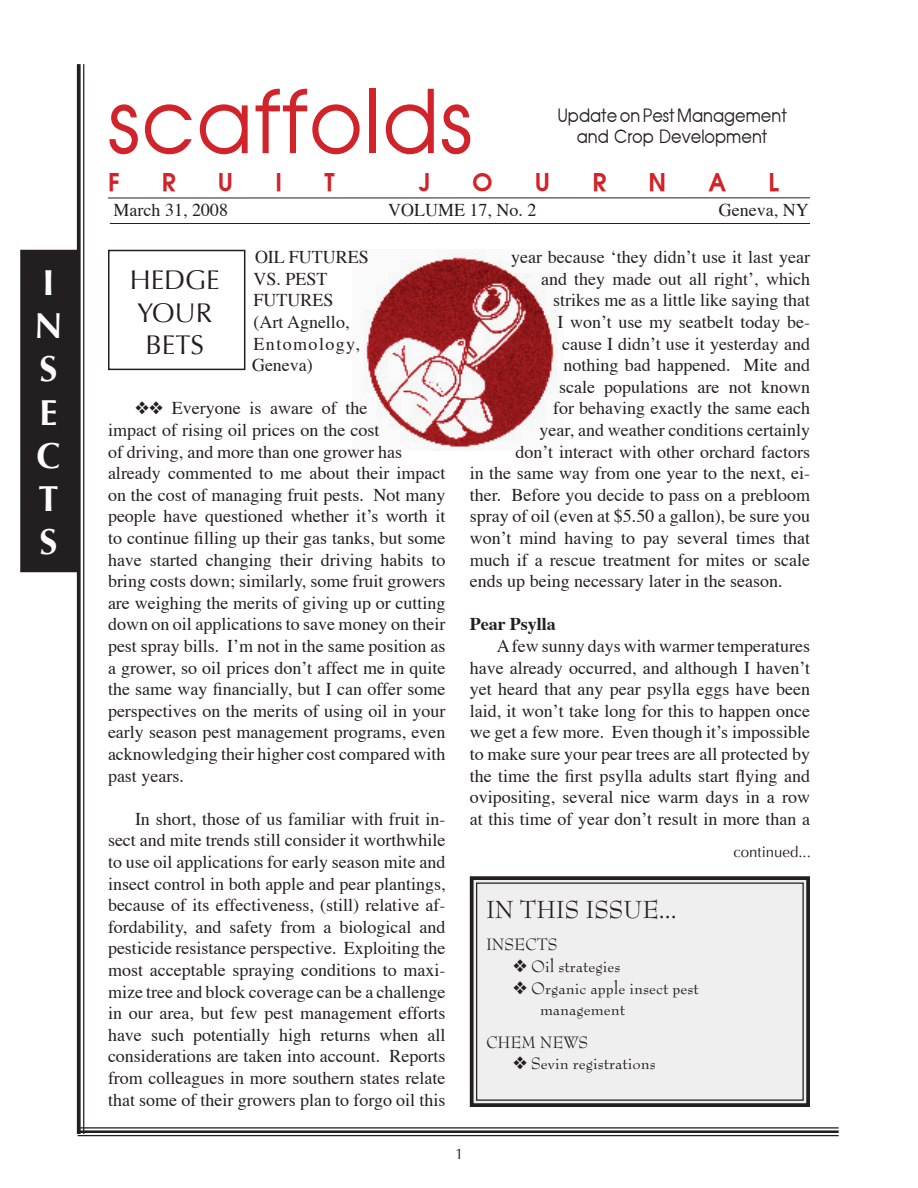
<style>
.page{position:relative;width:918px;height:1188px;background:#fff}
.page>*{position:absolute;margin:0;border:0;box-sizing:border-box;transform-origin:0 0}
.t1{font:87px "Avian";letter-spacing:.015em;color:#d1232a;scale:.95 1}
.t2{font:700 36px/43.2px "Optima";color:#fff}
.t3{font:27px "Bernhard Modern Std";color:#231f20}
.t4{font:27px/32.4px "Optima";color:#231f20;text-align:center}
.t5{font:700 24px "Avian";color:#d1232a}
.t6{font:18px/21.6px "Times";color:#231f20;text-align:justify}
.t7{font:18px/21.6px "Bernhard Modern Std";color:#231f20}
.t8{font:18px/21.6px "Avian";color:#231f20;text-align:center;scale:.9 1}
.t9{font:700 18px "Times";color:#231f20}
.t10{font:15px "Optima";color:#231f20}
</style>
<div class="page">
<svg style="left:77px;top:64px;width:4px;height:1070px;background:#383536"></svg>
<hr style="left:83px;top:64px;width:1px;height:1070px;background:#231f20">
<hr style="left:110px;top:223px;width:700px;height:1px;background:#231f20">
<hr style="left:78px;top:1127px;width:761px;height:2px;background:#231f20">
<hr style="left:78px;top:1130px;width:761px;height:3px;background:#231f20">
<hr style="left:78px;top:1135px;width:761px;height:1px;background:#231f20">
<hr style="left:108px;top:197px;width:702px;height:1px;background:#231f20">
<img style="left:364px;top:250px;width:194px;height:201px">
<div style="left:469px;top:876px;width:341px;height:231px;background:#efeff0"></div>
<div style="left:476px;top:883px;width:328px;height:218px;border:1px solid #231f20"></div>
<div style="left:108px;top:250px;width:137px;height:120px;border:2px solid #231f20"></div>
<div style="left:22px;top:251px;width:54px;height:320px;background:#231f20"></div>
<div style="left:20px;top:250px;width:58px;height:322px;border:3px solid #231f20"></div>
<h2 class="t2" style="left:34px;top:262px;width:30px">I<br>N<br>S<br>E<br>C<br>T<br>S</h2>
<h1 class="t1" style="left:108px;top:70px;width:385px">scaffolds</h1>
<h3 class="t5" style="left:108px;top:167px;width:13px">F</h3>
<h3 class="t5" style="left:162px;top:167px;width:15px">R</h3>
<h3 class="t5" style="left:218px;top:167px;width:17px">U</h3>
<h3 class="t5" style="left:275px;top:167px;width:8px">I</h3>
<h3 class="t5" style="left:324px;top:167px;width:12px">T</h3>
<h3 class="t5" style="left:419px;top:167px;width:13px">J</h3>
<h3 class="t5" style="left:472px;top:167px;width:22px">O</h3>
<h3 class="t5" style="left:535px;top:167px;width:17px">U</h3>
<h3 class="t5" style="left:592px;top:167px;width:15px">R</h3>
<h3 class="t5" style="left:649px;top:167px;width:19px">N</h3>
<h3 class="t5" style="left:709px;top:167px;width:19px">A</h3>
<h3 class="t5" style="left:769px;top:167px;width:12px">L</h3>
<p class="t8" style="left:557px;top:104px;width:257px">Update on Pest Management and Crop Development</p>
<p class="t6" style="left:114px;top:201px;width:116px">March 31, 2008</p>
<p class="t6" style="left:388px;top:201px;width:150px">VOLUME 17, No. 2</p>
<p class="t6" style="left:719px;top:201px;width:91px">Geneva, NY</p>
<p class="t6" style="left:252px;top:248px;width:118px;text-align:left">OIL FUTURES<br>VS. PEST<br>FUTURES<br>(Art Agnello,<br>Entomology,<br>Geneva)</p>
<p class="t6" style="left:108px;top:399px;width:339px;text-align:left;text-indent:27px">❖❖ Everyone is aware of the<br>impact of rising oil prices on the cost<br>of driving, and more than one grower has already commented to me about their impact on the cost of managing fruit pests. Not many people have questioned whether it’s worth it to continue filling up their gas tanks, but some have started changing their driving habits to bring costs down; similarly, some fruit growers are weighing the merits of giving up or cutting down on oil applications to save money on their pest spray bills. I’m not in the same position as a grower, so oil prices don’t affect me in quite the same way financially, but I can offer some perspectives on the merits of using oil in your early season pest management programs, even acknowledging their higher cost compared with past years.</p>
<p class="t6" style="left:108px;top:810px;width:339px;text-indent:27px">In short, those of us familiar with fruit in&shy;sect and mite trends still consider it worthwhile to use oil applications for early season mite and insect control in both apple and pear plantings, because of its effectiveness, (still) relative af&shy;fordability, and safety from a biological and pesticide resistance perspective. Exploiting the most acceptable spraying conditions to maxi&shy;mize tree and block coverage can be a challenge in our area, but few pest management efforts have such potentially high returns when all considerations are taken into account. Reports from colleagues in more southern states relate that some of their growers plan to forgo oil this</p>
<h3 class="t4" style="left:130px;top:264px;width:92px">HEDGE<br>YOUR<br>BETS</h3>
<p class="t6" style="left:511px;top:248px;width:300px">year because ‘they didn’t use it last year</p>
<p class="t6" style="left:541px;top:270px;width:270px">and they made out all right’, which</p>
<p class="t6" style="left:553px;top:291px;width:258px">strikes me as a little like saying that</p>
<p class="t6" style="left:558px;top:313px;width:254px">I won’t use my seatbelt today be-</p>
<p class="t6" style="left:562px;top:334px;width:249px">cause I didn’t use it yesterday and</p>
<p class="t6" style="left:564px;top:356px;width:248px">nothing bad happened. Mite and</p>
<p class="t6" style="left:559px;top:378px;width:252px">scale populations are not known</p>
<p class="t6" style="left:553px;top:399px;width:258px">for behaving exactly the same each</p>
<p class="t6" style="left:540px;top:421px;width:272px">year, and weather conditions certainly</p>
<p class="t6" style="left:516px;top:442px;width:296px">don’t interact with other orchard factors</p>
<p class="t6" style="left:470px;top:464px;width:342px">in the same way from one year to the next, ei-</p>
<p class="t6" style="left:470px;top:486px;width:342px">ther. Before you decide to pass on a prebloom</p>
<p class="t6" style="left:470px;top:507px;width:342px">spray of oil (even at $5.50 a gallon), be sure you</p>
<p class="t6" style="left:470px;top:529px;width:342px">won’t mind having to pay several times that</p>
<p class="t6" style="left:470px;top:550px;width:342px">much if a rescue treatment for mites or scale</p>
<p class="t6" style="left:470px;top:572px;width:314px">ends up being necessary later in the season.</p>
<p class="t9" style="left:470px;top:617px;width:88px">Pear Psylla</p>
<p class="t6" style="left:470px;top:637px;width:342px;text-indent:27px">A few sunny days with warmer temperatures have already occurred, and although I haven’t yet heard that any pear psylla eggs have been laid, it won’t take long for this to happen once we get a few more. Even though it’s impossible to make sure your pear trees are all protected by the time the first psylla adults start flying and ovipositing, several nice warm days in a row at this time of year don’t result in more than a</p>
<h3 class="t3" style="left:486px;top:897px;width:192px">IN THIS ISSUE...</h3>
<p class="t7" style="left:486px;top:934px;width:73px">INSECTS</p>
<p class="t7" style="left:513px;top:956px;width:109px">❖ Oil strategies</p>
<p class="t7" style="left:540px;top:977px;width:160px;text-indent:-27px">❖ Organic apple insect pest management</p>
<p class="t7" style="left:486px;top:1031px;width:104px">CHEM NEWS</p>
<p class="t7" style="left:513px;top:1053px;width:144px">❖ Sevin registrations</p>
<p class="t10" style="left:733px;top:843px;width:79px">continued...</p>
<p class="t10" style="left:455px;top:1145px;width:10px">1</p>
</div>
